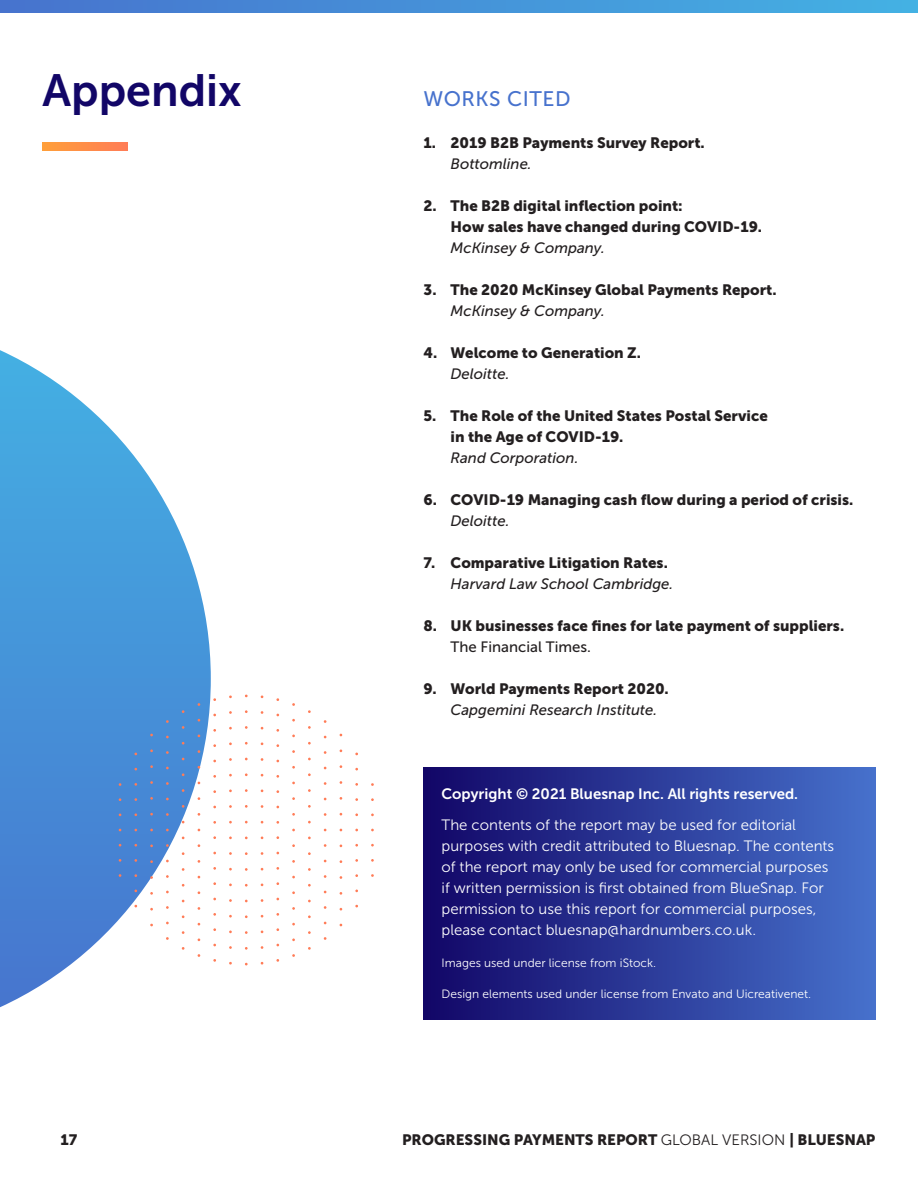
<style>
.page{position:relative;width:918px;height:1188px;background:#fff}
.page>*{position:absolute;margin:0;border:0;box-sizing:border-box;transform-origin:0 0}
.bodycopy{font:45px "Museo Sans 700";color:#120667}
.bodycopy-2{font:21px "Museo Sans 500";letter-spacing:.025em;color:#4772cd}
.t1{font:15px/21px "Museo Sans 900";color:#231f20}
.bodycopy-3{font:15px/21px "Museo Sans 300";color:#fff}
.t2{font:italic 15px/21px "Museo Sans 500";color:#231f20}
.bodycopy-4{font:15px "Museo Sans 700";color:#fff}
.bodycopy-5{font:12px "Museo Sans 300";color:#fff}
.s1{font-family:"Museo Sans 500";font-style:italic}
.s2{font-family:"Museo Sans 500"}
.s3{font-family:"Museo Sans 900";font-style:normal}
.s4{font-family:"Museo Sans 300"}
</style>
<div class="page">
<svg style="left:43px;top:142px;width:85px;height:9px"></svg>
<svg style="left:0;top:350px;width:211px;height:657px"></svg>
<div style="left:424px;top:767px;width:451px;height:252px;background:linear-gradient(to right,#120667,#4771cc)"></div>
<svg style="left:0;top:0;width:918px;height:13px;background:#4592d8"></svg>
<p class="bodycopy" style="left:43px;top:65px;width:201px">Appendix</p>
<p class="bodycopy-2" style="left:424px;top:87px;width:149px">WORKS CITED</p>
<p class="t1" style="left:451px;top:132px;width:256px;text-indent:-27px">1. 2019 B2B Payments Survey Report.<br><span class="s1">Bottomline.</span></p>
<p class="t1" style="left:451px;top:195px;width:313px;text-indent:-27px">2. The B2B digital inflection point:<br>How sales have changed during COVID-19.<br><span class="s1">McKinsey &amp; Company.</span></p>
<p class="t1" style="left:451px;top:279px;width:328px;text-indent:-27px">3. The 2020 McKinsey Global Payments Report.<br><span class="s1">McKinsey &amp; Company.</span></p>
<p class="t1" style="left:451px;top:342px;width:192px;text-indent:-27px">4. Welcome to Generation Z.<br><span class="s1">Deloitte.</span></p>
<p class="t1" style="left:451px;top:405px;width:319px;text-indent:-27px">5. The Role of the United States Postal Service in the Age of COVID-19.<br><span class="s1">Rand Corporation.</span></p>
<p class="t1" style="left:451px;top:489px;width:404px;text-indent:-27px">6. COVID-19 Managing cash flow during a period of crisis.<br><span class="s1">Deloitte.</span></p>
<p class="t1" style="left:451px;top:552px;width:224px;text-indent:-27px">7. Comparative Litigation Rates.<br><span class="s1">Harvard Law School Cambridge.</span></p>
<p class="t1" style="left:451px;top:615px;width:395px;text-indent:-27px">8. UK businesses face fines for late payment of suppliers.<br><span class="s2">The Financial Times.</span></p>
<p class="t2" style="left:451px;top:678px;width:220px;text-indent:-27px"><span class="s3">9. World Payments Report 2020.<br></span>Capgemini Research Institute.</p>
<p class="bodycopy-4" style="left:442px;top:785px;width:358px">Copyright © 2021 Bluesnap Inc. All rights reserved.</p>
<p class="bodycopy-3" style="left:442px;top:814px;width:394px">The contents of the report may be used for editorial purposes with credit attributed to Bluesnap. The contents of the report may only be used for commercial purposes if written permission is first obtained from BlueSnap. For permission to use this report for commercial purposes, please contact bluesnap@hardnumbers.co.uk.</p>
<p class="bodycopy-5" style="left:442px;top:956px;width:216px">Images used under license from iStock.</p>
<p class="bodycopy-5" style="left:442px;top:987px;width:371px">Design elements used under license from Envato and Uicreativenet.</p>
<p class="t1" style="left:61px;top:1129px;width:18px">17</p>
<p class="t1" style="left:402px;top:1129px;width:475px">PROGRESSING PAYMENTS REPORT <span class="s4">GLOBAL VERSION</span> | BLUESNAP</p>
</div>
